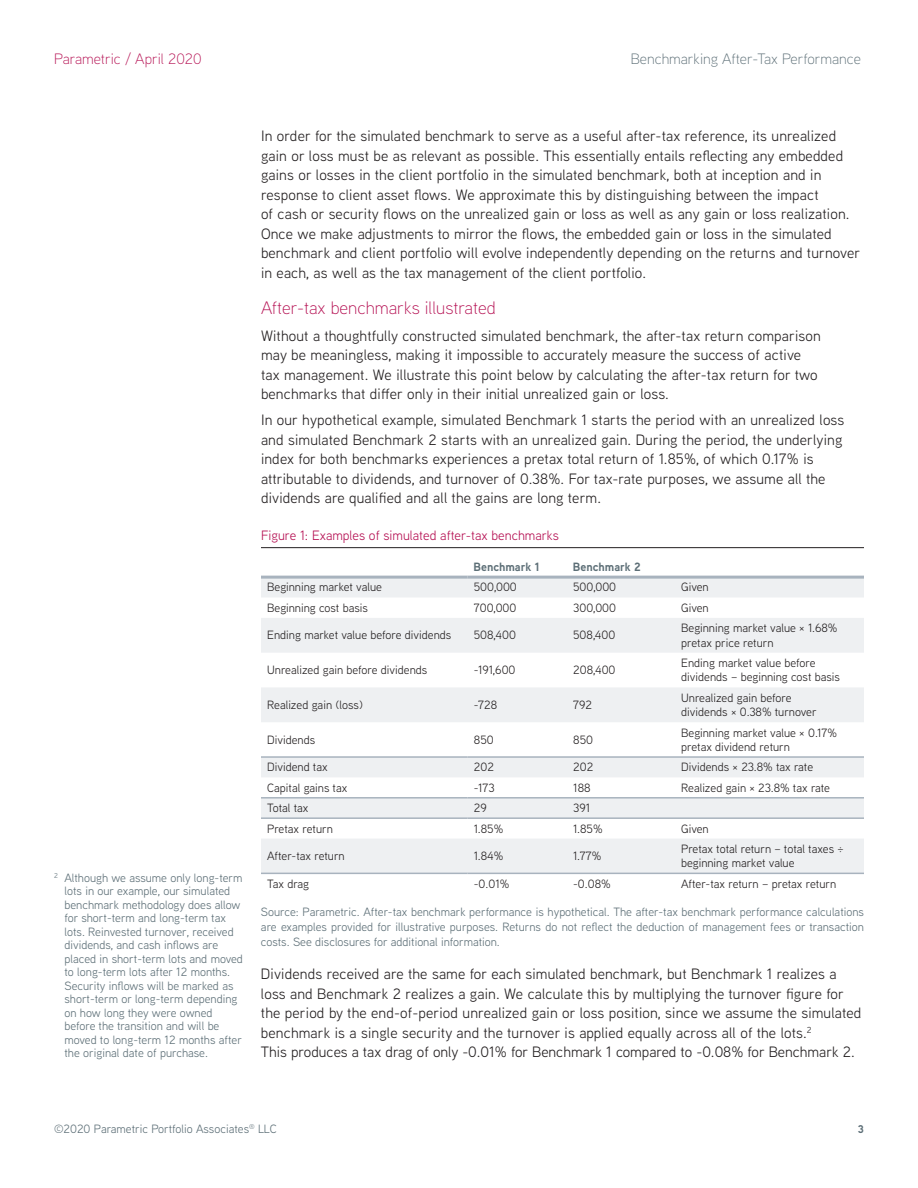
<style>
.page{position:relative;width:918px;height:1188px;background:#fff}
.page>*{position:absolute;margin:0;border:0;box-sizing:border-box;transform-origin:0 0}
.Section_Heading{font:300 18px "Aaux Next";color:#b50f52}
.Main_Body_Text{font:15px/19.5px "Aaux Next";letter-spacing:.01em;color:#231f20}
.t1{font:300 15px "Aaux Next";color:#5c6e76}
.t2{font:300 15px "Aaux Next";color:#b50f52}
.Figure_Name{font:13.5px "Aaux Next";color:#b50f52}
.Table_Copy{font:12px/14.4px "Aaux Next";color:#231f20}
.Footnote_Numbers{font:12px/13.5px "Aaux Next";color:#5c6e76}
.Source_Note{font:12px/15px "Aaux Next";color:#5c6e76;text-align:justify}
.Table_Headings{font:700 12px "Aaux Next";color:#5c6e76}
.t3{font:700 11.25px "Aaux Next";color:#5c6e76}
</style>
<div class="page">
<hr style="left:261px;top:547px;width:603px;height:1px;background:#231f20">
<svg style="left:261px;top:579px;width:603px;height:294px;fill:#eef0f2"></svg>
<hr style="left:261px;top:576px;width:207px;height:3px;background:#a8b3be">
<hr style="left:468px;top:576px;width:99px;height:3px;background:#a8b3be">
<hr style="left:567px;top:576px;width:108px;height:3px;background:#a8b3be">
<hr style="left:675px;top:576px;width:189px;height:3px;background:#a8b3be">
<hr style="left:261px;top:873px;width:207px;height:1px;background:#a8b3be">
<hr style="left:468px;top:873px;width:99px;height:1px;background:#a8b3be">
<hr style="left:567px;top:873px;width:108px;height:1px;background:#a8b3be">
<hr style="left:675px;top:873px;width:189px;height:1px;background:#a8b3be">
<hr style="left:261px;top:797px;width:207px;height:2px;background:#a8b3be">
<hr style="left:468px;top:797px;width:99px;height:2px;background:#a8b3be">
<hr style="left:567px;top:797px;width:108px;height:2px;background:#a8b3be">
<hr style="left:675px;top:797px;width:189px;height:2px;background:#a8b3be">
<hr style="left:261px;top:756px;width:207px;height:2px;background:#a8b3be">
<hr style="left:468px;top:756px;width:99px;height:2px;background:#a8b3be">
<hr style="left:567px;top:756px;width:108px;height:2px;background:#a8b3be">
<hr style="left:675px;top:756px;width:189px;height:2px;background:#a8b3be">
<hr style="left:261px;top:817px;width:207px;height:2px;background:#a8b3be">
<hr style="left:468px;top:817px;width:99px;height:2px;background:#a8b3be">
<hr style="left:567px;top:817px;width:108px;height:2px;background:#a8b3be">
<hr style="left:675px;top:817px;width:189px;height:2px;background:#a8b3be">
<p class="t2" style="left:54px;top:49px;width:149px">Parametric / April 2020</p>
<p class="t1" style="left:631px;top:49px;width:232px">Benchmarking After-Tax Performance</p>
<p class="Footnote_Numbers" style="left:64px;top:870px;width:180px;text-indent:-10px"><sup>2</sup> Although we assume only long-term lots in our example, our simulated benchmark methodology does allow for short-term and long-term tax lots. Reinvested turnover, received dividends, and cash inflows are placed in short-term lots and moved to long-term lots after 12 months.<br>Security inflows will be marked as short-term or long-term depending on how long they were owned before the transition and will be moved to long-term 12 months after the original date of purchase.</p>
<p class="Main_Body_Text" style="left:261px;top:126px;width:601px">In order for the simulated benchmark to serve as a useful after-tax reference, its unrealized gain or loss must be as relevant as possible. This essentially entails reflecting any embedded gains or losses in the client portfolio in the simulated benchmark, both at inception and in response to client asset flows. We approximate this by distinguishing between the impact<br>of cash or security flows on the unrealized gain or loss as well as any gain or loss realization.<br>Once we make adjustments to mirror the flows, the embedded gain or loss in the simulated benchmark and client portfolio will evolve independently depending on the returns and turnover in each, as well as the tax management of the client portfolio.</p>
<p class="Section_Heading" style="left:261px;top:296px;width:236px">After-tax benchmarks illustrated</p>
<p class="Main_Body_Text" style="left:261px;top:325px;width:561px">Without a thoughtfully constructed simulated benchmark, the after-tax return comparison may be meaningless, making it impossible to accurately measure the success of active tax management. We illustrate this point below by calculating the after-tax return for two benchmarks that differ only in their initial unrealized gain or loss.</p>
<p class="Main_Body_Text" style="left:261px;top:410px;width:585px">In our hypothetical example, simulated Benchmark 1 starts the period with an unrealized loss and simulated Benchmark 2 starts with an unrealized gain. During the period, the underlying index for both benchmarks experiences a pretax total return of 1.85%, of which 0.17% is attributable to dividends, and turnover of 0.38%. For tax-rate purposes, we assume all the dividends are qualified and all the gains are long term.</p>
<p class="Figure_Name" style="left:261px;top:526px;width:300px">Figure 1: Examples of simulated after-tax benchmarks</p>
<p class="Table_Headings" style="left:474px;top:558px;width:68px">Benchmark 1</p>
<p class="Table_Headings" style="left:573px;top:558px;width:69px">Benchmark 2</p>
<p class="Table_Copy" style="left:267px;top:580px;width:116px">Beginning market value</p>
<p class="Table_Copy" style="left:474px;top:580px;width:44px">500,000</p>
<p class="Table_Copy" style="left:573px;top:580px;width:44px">500,000</p>
<p class="Table_Copy" style="left:681px;top:580px;width:29px">Given</p>
<p class="Table_Copy" style="left:267px;top:600px;width:102px">Beginning cost basis</p>
<p class="Table_Copy" style="left:474px;top:600px;width:44px">700,000</p>
<p class="Table_Copy" style="left:573px;top:600px;width:44px">300,000</p>
<p class="Table_Copy" style="left:681px;top:600px;width:29px">Given</p>
<p class="Table_Copy" style="left:267px;top:628px;width:186px">Ending market value before dividends</p>
<p class="Table_Copy" style="left:474px;top:628px;width:44px">508,400</p>
<p class="Table_Copy" style="left:573px;top:628px;width:44px">508,400</p>
<p class="Table_Copy" style="left:681px;top:620px;width:158px">Beginning market value × 1.68% pretax price return</p>
<p class="Table_Copy" style="left:267px;top:662px;width:162px">Unrealized gain before dividends</p>
<p class="Table_Copy" style="left:474px;top:662px;width:43px">-191,600</p>
<p class="Table_Copy" style="left:573px;top:662px;width:44px">208,400</p>
<p class="Table_Copy" style="left:681px;top:655px;width:160px">Ending market value before dividends – beginning cost basis</p>
<p class="Table_Copy" style="left:267px;top:697px;width:97px">Realized gain (loss)</p>
<p class="Table_Copy" style="left:474px;top:697px;width:25px">-728</p>
<p class="Table_Copy" style="left:573px;top:697px;width:20px">792</p>
<p class="Table_Copy" style="left:681px;top:690px;width:137px">Unrealized gain before dividends × 0.38% turnover</p>
<p class="Table_Copy" style="left:267px;top:732px;width:49px">Dividends</p>
<p class="Table_Copy" style="left:474px;top:732px;width:21px">850</p>
<p class="Table_Copy" style="left:573px;top:732px;width:21px">850</p>
<p class="Table_Copy" style="left:681px;top:725px;width:157px">Beginning market value × 0.17% pretax dividend return</p>
<p class="Table_Copy" style="left:267px;top:760px;width:62px">Dividend tax</p>
<p class="Table_Copy" style="left:474px;top:760px;width:22px">202</p>
<p class="Table_Copy" style="left:573px;top:760px;width:22px">202</p>
<p class="Table_Copy" style="left:681px;top:760px;width:133px">Dividends × 23.8% tax rate</p>
<p class="Table_Copy" style="left:267px;top:780px;width:82px">Capital gains tax</p>
<p class="Table_Copy" style="left:474px;top:780px;width:22px">-173</p>
<p class="Table_Copy" style="left:573px;top:780px;width:19px">188</p>
<p class="Table_Copy" style="left:681px;top:780px;width:150px">Realized gain × 23.8% tax rate</p>
<p class="Table_Copy" style="left:267px;top:800px;width:43px">Total tax</p>
<p class="Table_Copy" style="left:474px;top:800px;width:14px">29</p>
<p class="Table_Copy" style="left:573px;top:800px;width:19px">391</p>
<p class="Table_Copy" style="left:267px;top:821px;width:67px">Pretax return</p>
<p class="Table_Copy" style="left:474px;top:821px;width:31px">1.85%</p>
<p class="Table_Copy" style="left:573px;top:821px;width:31px">1.85%</p>
<p class="Table_Copy" style="left:681px;top:821px;width:29px">Given</p>
<p class="Table_Copy" style="left:267px;top:848px;width:79px">After-tax return</p>
<p class="Table_Copy" style="left:474px;top:848px;width:31px">1.84%</p>
<p class="Table_Copy" style="left:573px;top:848px;width:30px">1.77%</p>
<p class="Table_Copy" style="left:681px;top:841px;width:164px">Pretax total return – total taxes ÷ beginning market value</p>
<p class="Table_Copy" style="left:267px;top:876px;width:43px">Tax drag</p>
<p class="Table_Copy" style="left:474px;top:876px;width:37px">-0.01%</p>
<p class="Table_Copy" style="left:573px;top:876px;width:39px">-0.08%</p>
<p class="Table_Copy" style="left:681px;top:876px;width:156px">After-tax return – pretax return</p>
<p class="Source_Note" style="left:261px;top:904px;width:605px">Source: Parametric. After-tax benchmark performance is hypothetical. The after-tax benchmark performance calculations are examples provided for illustrative purposes. Returns do not reflect the deduction of management fees or transaction costs. See disclosures for additional information.</p>
<p class="Main_Body_Text" style="left:261px;top:964px;width:602px">Dividends received are the same for each simulated benchmark, but Benchmark 1 realizes a loss and Benchmark 2 realizes a gain. We calculate this by multiplying the turnover figure for the period by the end-of-period unrealized gain or loss position, since we assume the simulated benchmark is a single security and the turnover is applied equally across all of the lots.<sup>2<br></sup>This produces a tax drag of only -0.01% for Benchmark 1 compared to -0.08% for Benchmark 2.</p>
<p class="Footnote_Numbers" style="left:54px;top:1122px;width:224px">©2020 Parametric Portfolio Associates<sup>®</sup> LLC</p>
<p class="t3" style="left:858px;top:1121px;width:8px">3</p>
</div>
